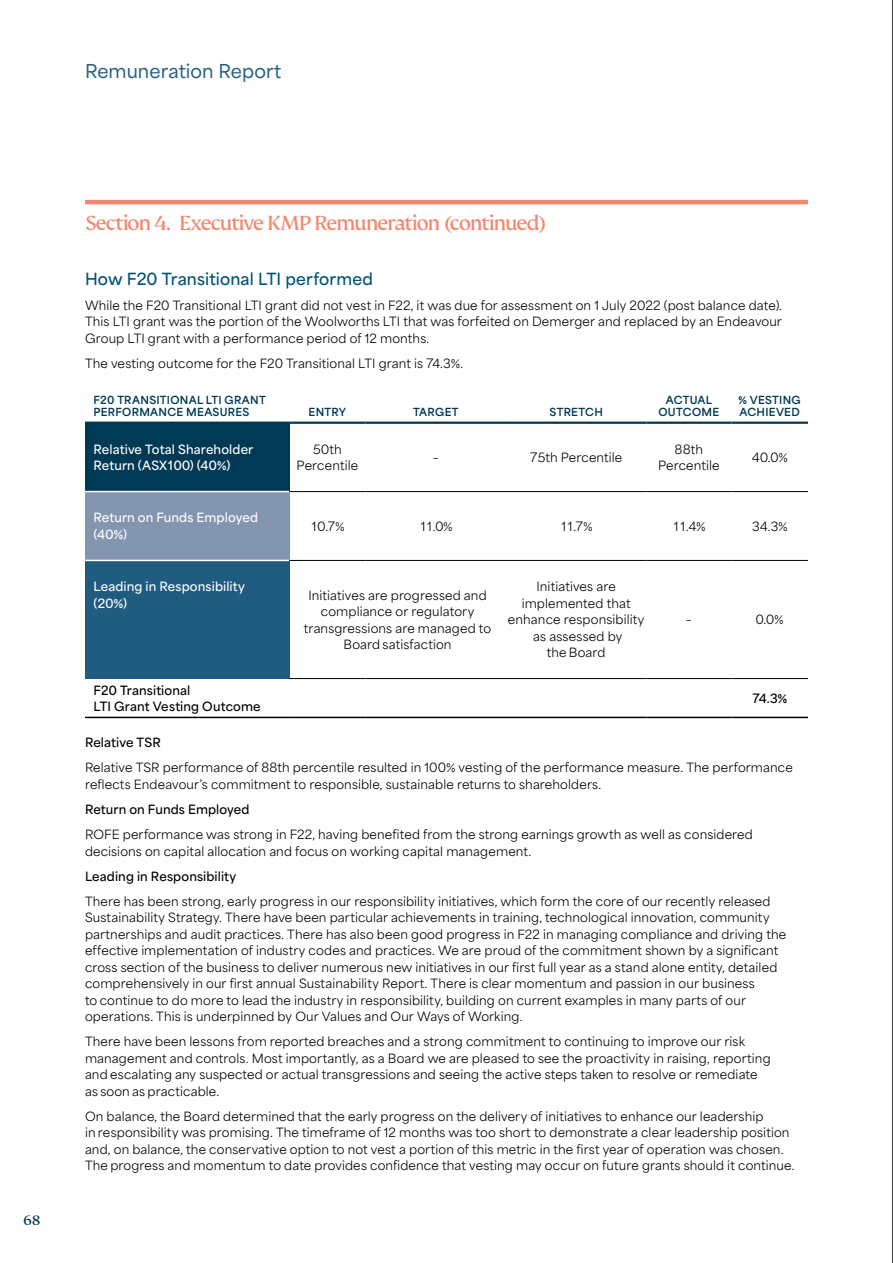
<style>
.page{position:relative;width:893px;height:1263px;background:#fff}
.page>*{position:absolute;margin:0;border:0;box-sizing:border-box;transform-origin:0 0}
.t1{font:22.5px "FS Kim";letter-spacing:-.05em;color:#f1896e}
.t2{font:600 18px "Area Normal";letter-spacing:.005em;color:#265e82}
.t3{font:700 15.75px "Area Normal";letter-spacing:.01em;color:#005277}
.t4{font:15px "FS Kim";color:#003954}
.t5{font:12px/16.5px "Area Normal";letter-spacing:.01em;color:#000}
.t6{font:700 12px/16.5px "Area Normal";letter-spacing:.01em;color:#fff}
.t7{font:700 12px/16.5px "Area Normal";letter-spacing:.01em;color:#000}
.t8{font:800 10.5px/12px "Area Normal";letter-spacing:.025em;color:#003954}
</style>
<div class="page">
<div style="left:85px;top:423px;width:204px;height:69px;background:#003954"></div>
<div style="left:85px;top:492px;width:204px;height:68px;background:#8395af"></div>
<div style="left:85px;top:560px;width:204px;height:118px;background:#205b80"></div>
<hr style="left:85px;top:717px;width:204px;height:1px;background:#000">
<hr style="left:289px;top:717px;width:77px;height:1px;background:#000">
<hr style="left:366px;top:717px;width:140px;height:1px;background:#000">
<hr style="left:506px;top:717px;width:140px;height:1px;background:#000">
<hr style="left:646px;top:717px;width:85px;height:1px;background:#000">
<hr style="left:731px;top:717px;width:77px;height:1px;background:#000">
<hr style="left:85px;top:422px;width:204px;height:2px;background:#003954">
<hr style="left:289px;top:491px;width:77px;height:1px;background:#000">
<hr style="left:366px;top:491px;width:140px;height:1px;background:#000">
<hr style="left:506px;top:491px;width:140px;height:1px;background:#000">
<hr style="left:646px;top:491px;width:85px;height:1px;background:#000">
<hr style="left:731px;top:491px;width:77px;height:1px;background:#000">
<hr style="left:289px;top:560px;width:77px;height:1px;background:#000">
<hr style="left:366px;top:560px;width:140px;height:1px;background:#000">
<hr style="left:506px;top:560px;width:140px;height:1px;background:#000">
<hr style="left:646px;top:560px;width:85px;height:1px;background:#000">
<hr style="left:731px;top:560px;width:77px;height:1px;background:#000">
<hr style="left:85px;top:491px;width:204px;height:1px;background:#fff">
<hr style="left:85px;top:560px;width:204px;height:1px;background:#fff">
<hr style="left:289px;top:678px;width:77px;height:1px;background:#000">
<hr style="left:366px;top:678px;width:140px;height:1px;background:#000">
<hr style="left:506px;top:678px;width:140px;height:1px;background:#000">
<hr style="left:646px;top:678px;width:85px;height:1px;background:#000">
<hr style="left:731px;top:678px;width:77px;height:1px;background:#000">
<hr style="left:289px;top:422px;width:77px;height:2px;background:#003954">
<hr style="left:366px;top:422px;width:140px;height:2px;background:#003954">
<hr style="left:506px;top:422px;width:140px;height:2px;background:#003954">
<hr style="left:646px;top:422px;width:85px;height:2px;background:#003954">
<hr style="left:731px;top:422px;width:77px;height:2px;background:#003954">
<hr style="left:85px;top:200px;width:723px;height:4px;background:#f1896e">
<hr style="left:892px;top:0;width:1px;height:1263px;background:#000">
<h2 class="t2" style="left:85px;top:55px;width:198px">Remuneration Report</h2>
<p class="t4" style="left:24px;top:1212px;width:18px">68</p>
<h1 class="t1" style="left:85px;top:210px;width:463px">Section 4. Executive KMP Remuneration (continued)</h1>
<h3 class="t3" style="left:85px;top:265px;width:289px">How F20 Transitional LTI performed</h3>
<p class="t5" style="left:85px;top:295px;width:698px;text-align:justify">While the F20 Transitional LTI grant did not vest in F22, it was due for assessment on 1 July 2022 (post balance date).<br>This LTI grant was the portion of the Woolworths LTI that was forfeited on Demerger and replaced by an Endeavour Group LTI grant with a performance period of 12 months.</p>
<p class="t5" style="left:85px;top:353px;width:380px">The vesting outcome for the F20 Transitional LTI grant is 74.3%.</p>
<p class="t8" style="left:94px;top:393px;width:174px">F20 TRANSITIONAL LTI GRANT<br>PERFORMANCE MEASURES</p>
<p class="t8" style="left:658px;top:393px;width:62px;text-align:center">ACTUAL<br>OUTCOME</p>
<p class="t8" style="left:739px;top:393px;width:64px">% VESTING<br>ACHIEVED</p>
<p class="t8" style="left:309px;top:405px;width:39px">ENTRY</p>
<p class="t8" style="left:413px;top:405px;width:47px">TARGET</p>
<p class="t8" style="left:549px;top:405px;width:55px">STRETCH</p>
<p class="t6" style="left:94px;top:439px;width:161px">Relative Total Shareholder<br>Return (ASX100) (40%)</p>
<p class="t5" style="left:297px;top:439px;width:63px;text-align:center">50th<br>Percentile</p>
<p class="t5" style="left:433px;top:448px;width:7px">–</p>
<p class="t5" style="left:530px;top:448px;width:94px">75th Percentile</p>
<p class="t5" style="left:658px;top:439px;width:63px;text-align:center">88th<br>Percentile</p>
<p class="t5" style="left:752px;top:448px;width:37px">40.0%</p>
<p class="t6" style="left:94px;top:508px;width:166px">Return on Funds Employed (40%)</p>
<p class="t5" style="left:310px;top:516px;width:36px">10.7%</p>
<p class="t5" style="left:419px;top:516px;width:35px">11.0%</p>
<p class="t5" style="left:560px;top:516px;width:34px">11.7%</p>
<p class="t5" style="left:672px;top:516px;width:35px">11.4%</p>
<p class="t5" style="left:752px;top:516px;width:37px">34.3%</p>
<p class="t6" style="left:94px;top:577px;width:153px">Leading in Responsibility (20%)</p>
<p class="t5" style="left:304px;top:585px;width:189px;text-align:center">Initiatives are progressed and compliance or regulatory transgressions are managed to<br>Board satisfaction</p>
<p class="t5" style="left:508px;top:577px;width:138px;text-align:center">Initiatives are implemented that enhance responsibility as assessed by<br>the Board</p>
<p class="t5" style="left:686px;top:610px;width:7px">–</p>
<p class="t5" style="left:756px;top:610px;width:29px">0.0%</p>
<p class="t7" style="left:94px;top:680px;width:169px">F20 Transitional<br>LTI Grant Vesting Outcome</p>
<p class="t7" style="left:752px;top:689px;width:37px">74.3%</p>
<p class="t7" style="left:85px;top:733px;width:77px">Relative TSR</p>
<p class="t5" style="left:85px;top:758px;width:709px">Relative TSR performance of 88th percentile resulted in 100% vesting of the performance measure. The performance reflects Endeavour’s commitment to responsible, sustainable returns to shareholders.</p>
<p class="t7" style="left:85px;top:800px;width:166px">Return on Funds Employed</p>
<p class="t5" style="left:85px;top:825px;width:669px">ROFE performance was strong in F22, having benefited from the strong earnings growth as well as considered decisions on capital allocation and focus on working capital management.</p>
<p class="t7" style="left:85px;top:866px;width:153px">Leading in Responsibility</p>
<p class="t5" style="left:85px;top:891px;width:703px">There has been strong, early progress in our responsibility initiatives, which form the core of our recently released Sustainability Strategy. There have been particular achievements in training, technological innovation, community partnerships and audit practices. There has also been good progress in F22 in managing compliance and driving the effective implementation of industry codes and practices. We are proud of the commitment shown by a significant cross section of the business to deliver numerous new initiatives in our first full year as a stand alone entity, detailed comprehensively in our first annual Sustainability Report. There is clear momentum and passion in our business<br>to continue to do more to lead the industry in responsibility, building on current examples in many parts of our operations. This is underpinned by Our Values and Our Ways of Working.</p>
<p class="t5" style="left:85px;top:1032px;width:687px">There have been lessons from reported breaches and a strong commitment to continuing to improve our risk management and controls. Most importantly, as a Board we are pleased to see the proactivity in raising, reporting and escalating any suspected or actual transgressions and seeing the active steps taken to resolve or remediate as soon as practicable.</p>
<p class="t5" style="left:85px;top:1106px;width:711px">On balance, the Board determined that the early progress on the delivery of initiatives to enhance our leadership<br>in responsibility was promising. The timeframe of 12 months was too short to demonstrate a clear leadership position and, on balance, the conservative option to not vest a portion of this metric in the first year of operation was chosen.<br>The progress and momentum to date provides confidence that vesting may occur on future grants should it continue.</p>
</div>
